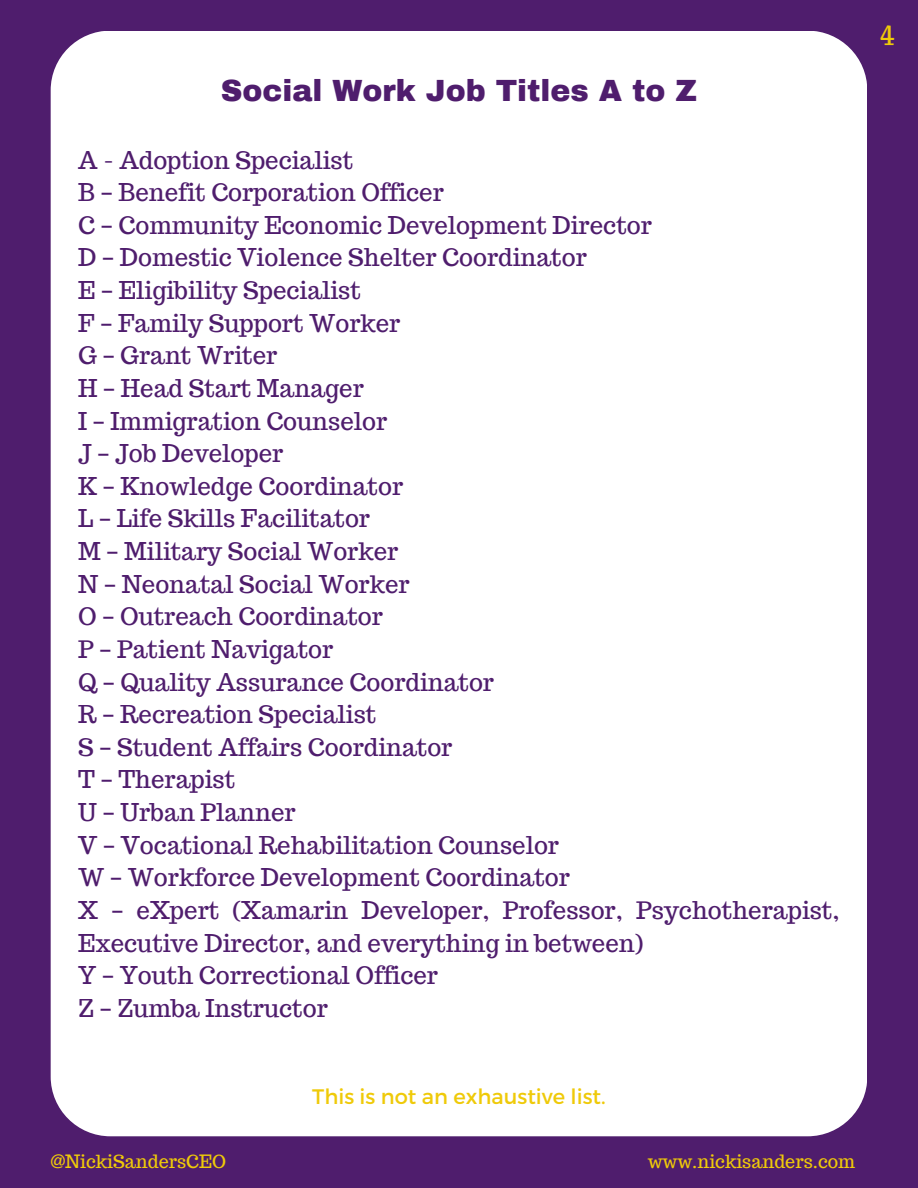
<style>
.page{position:relative;width:918px;height:1188px;background:#4f1d6d}
.page>*{position:absolute;margin:0;border:0;box-sizing:border-box;transform-origin:0 0}
.t1{font:900 30px "Archivo";color:#4f1d6d}
.t2{font:27px "Trocchi";color:#efca09}
.t3{font:24px/32.7px "Trocchi";color:#4f1d6d}
.t4{font:21px "Montserrat";color:#efca09}
.t5{font:18px "Trocchi";color:#efca09}
.s1{font-family:"Noto Sans Gurmukhi"}
</style>
<div class="page">
<div style="left:51px;top:31px;width:816px;height:1105px;background:#fff;border-radius:60px"></div>
<h1 class="t1" style="left:221px;top:75px;width:478px">Social Work Job Titles A to Z</h1>
<h2 class="t3" style="left:78px;top:143px;width:763px">A - Adoption Specialist<br>B <span class="s1">–</span> Benefit Corporation Officer<br>C <span class="s1">–</span> Community Economic Development Director<br>D <span class="s1">–</span> Domestic Violence Shelter Coordinator<br>E <span class="s1">–</span> Eligibility Specialist<br>F <span class="s1">–</span> Family Support Worker<br>G <span class="s1">–</span> Grant Writer<br>H <span class="s1">–</span> Head Start Manager<br>I <span class="s1">–</span> Immigration Counselor<br>J <span class="s1">–</span> Job Developer<br>K <span class="s1">–</span> Knowledge Coordinator<br>L <span class="s1">–</span> Life Skills Facilitator<br>M <span class="s1">–</span> Military Social Worker<br>N <span class="s1">–</span> Neonatal Social Worker<br>O <span class="s1">–</span> Outreach Coordinator<br>P <span class="s1">–</span> Patient Navigator<br>Q <span class="s1">–</span> Quality Assurance Coordinator<br>R <span class="s1">–</span> Recreation Specialist<br>S <span class="s1">–</span> Student Affairs Coordinator<br>T <span class="s1">–</span> Therapist<br>U <span class="s1">–</span> Urban Planner<br>V <span class="s1">–</span> Vocational Rehabilitation Counselor<br>W <span class="s1">–</span> Workforce Development Coordinator<br>X <span class="s1">–</span> eXpert (Xamarin Developer, Professor, Psychotherapist,<br>Executive Director, and everything in between)<br>Y <span class="s1">–</span> Youth Correctional Officer<br>Z <span class="s1">–</span> Zumba Instructor</h2>
<p class="t2" style="left:880px;top:13px;width:16px">4</p>
<h3 class="t4" style="left:312px;top:1083px;width:295px">This is not an exhaustive list.</h3>
<p class="t5" style="left:51px;top:1149px;width:177px">@NickiSandersCEO</p>
<p class="t5" style="left:648px;top:1149px;width:209px">www.nickisanders.com</p>
</div>
